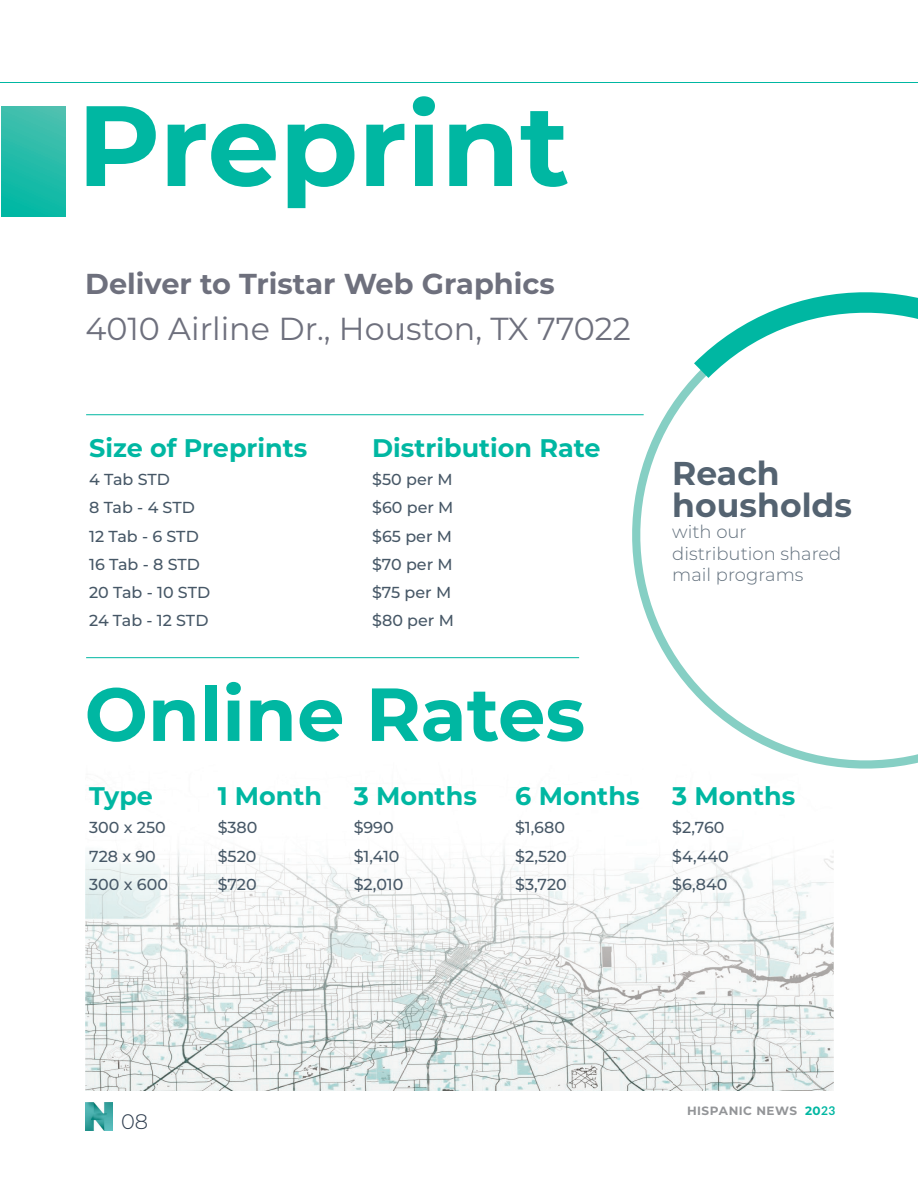
<style>
.page{position:relative;width:918px;height:1188px;background:#fff}
.page>*{position:absolute;margin:0;border:0;box-sizing:border-box;transform-origin:0 0}
.t1{font:700 114px "Montserrat";color:#00b7a2}
.t2{font:700 75px "Montserrat";color:#00b7a2}
.t3{font:700 33px/31.5px "Montserrat";color:#546371}
.t4{font:31.8px "Montserrat";color:#6e707d}
.t5{font:700 28.8px "Montserrat";color:#6e707d}
.t6{font:700 25.5px "Montserrat";color:#00b7a2}
.t7{font:300 21px "Montserrat";color:#2a394b}
.t8{font:300 18px/21.6px "Montserrat";color:#62707d}
.t9{font:500 15.9px/28.2px "Montserrat";color:#465766}
.t10{font:700 12px "Montserrat";letter-spacing:.04em;color:#939598}
.s1{color:#00b7a2}
.s2{font-family:"Lato";color:#00b7a2}
</style>
<div class="page">
<img style="left:85px;top:849px;width:749px;height:242px">
<hr style="left:86px;top:414px;width:558px;height:1px;background:#00b7a2">
<hr style="left:86px;top:657px;width:493px;height:1px;background:#00b7a2">
<svg style="left:602px;top:405px;width:316px;height:364px"></svg>
<svg style="left:672px;top:292px;width:246px;height:264px"></svg>
<div style="left:1px;top:107px;width:64px;height:110px;background:linear-gradient(to bottom,#49c0ae,#02b8a4)"></div>
<hr style="left:0;top:82px;width:918px;height:1px;background:#00b7a2">
<img style="left:85px;top:1103px;width:27px;height:27px">
<h1 class="t1" style="left:77px;top:63px;width:494px">Preprint</h1>
<h3 class="t5" style="left:85px;top:263px;width:471px">Deliver to Tristar Web Graphics</h3>
<h3 class="t4" style="left:85px;top:306px;width:547px">4010 Airline Dr., Houston, TX 77022</h3>
<h3 class="t6" style="left:89px;top:430px;width:220px">Size of Preprints</h3>
<p class="t9" style="left:89px;top:465px;width:122px">4 Tab STD<br>8 Tab - 4 STD<br>12 Tab - 6 STD<br>16 Tab - 8 STD<br>20 Tab - 10 STD<br>24 Tab - 12 STD</p>
<h3 class="t6" style="left:372px;top:430px;width:230px">Distribution Rate</h3>
<p class="t9" style="left:372px;top:465px;width:83px">$50 per M $60 per M $65 per M $70 per M $75 per M $80 per M</p>
<h2 class="t2" style="left:85px;top:660px;width:502px">Online Rates</h2>
<h3 class="t6" style="left:89px;top:778px;width:65px">Type</h3>
<p class="t9" style="left:89px;top:813px;width:80px">300 x 250<br>728 x 90<br>300 x 600</p>
<h3 class="t6" style="left:218px;top:778px;width:106px">1 Month</h3>
<p class="t9" style="left:218px;top:813px;width:41px;text-align:justify">$380 $520 $720</p>
<h3 class="t6" style="left:354px;top:778px;width:125px">3 Months</h3>
<p class="t9" style="left:354px;top:813px;width:51px">$990 $1,410 $2,010</p>
<h3 class="t6" style="left:515px;top:778px;width:126px">6 Months</h3>
<p class="t9" style="left:515px;top:813px;width:53px;text-align:justify">$1,680 $2,520 $3,720</p>
<h3 class="t3" style="left:672px;top:456px;width:181px">Reach housholds</h3>
<p class="t8" style="left:672px;top:520px;width:171px">with our distribution shared mail programs</p>
<h3 class="t6" style="left:672px;top:778px;width:125px">3 Months</h3>
<p class="t9" style="left:672px;top:813px;width:58px">$2,760 $4,440 $6,840</p>
<h3 class="t7" style="left:121px;top:1108px;width:29px">08</h3>
<p class="t10" style="left:687px;top:1102px;width:150px">HISPANIC NEWS <span class="s1">20</span><span class="s2">23</span></p>
</div>
